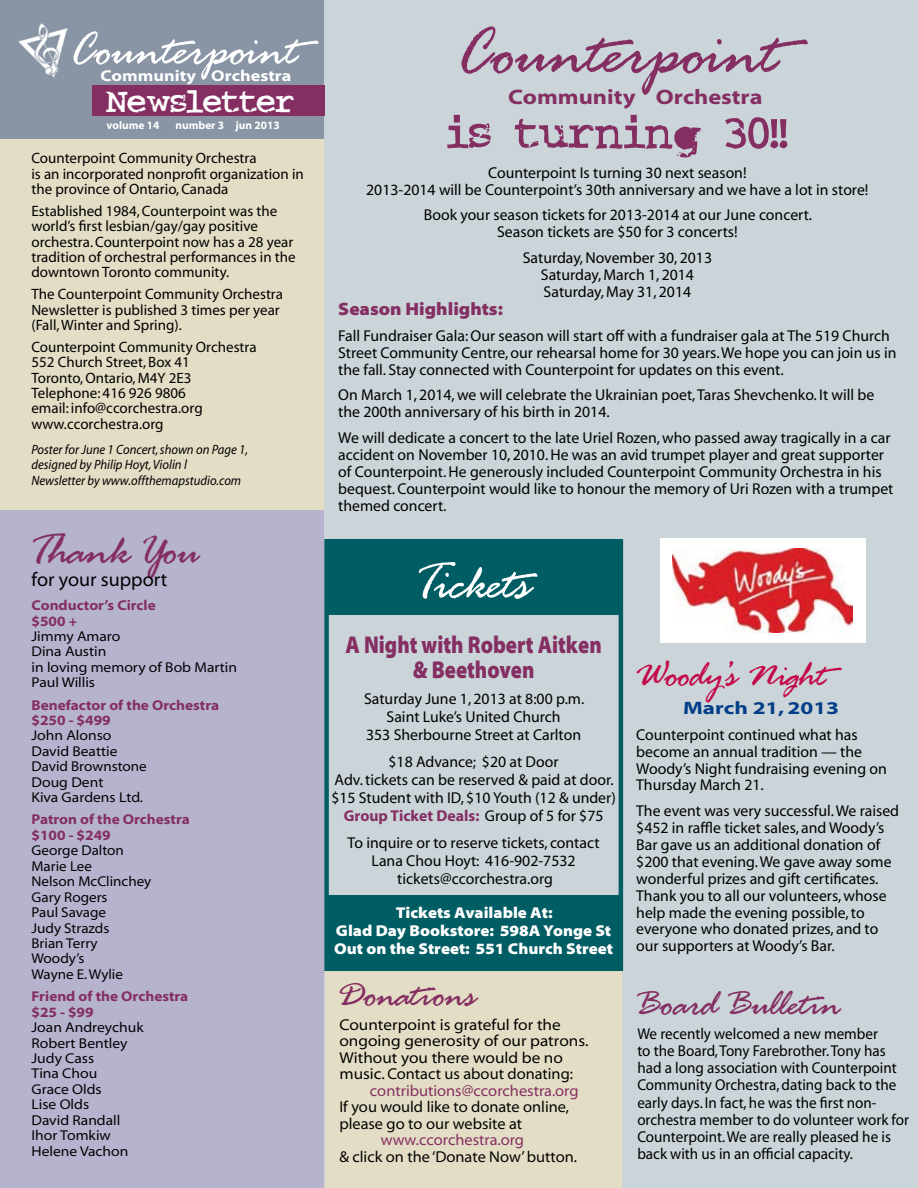
<style>
.page{position:relative;width:918px;height:1188px;background:#fff}
.page>*{position:absolute;margin:0;border:0;box-sizing:border-box;transform-origin:0 0}
.t1{font:72px "Rage Italic Plain";color:#842e62}
.t2{font:54px "Crud Font";color:#842e62}
.t3{font:54px "Rage Italic Plain";letter-spacing:-.015em;color:#fff}
.t4{font:51px "Rage Italic Plain";color:#fff}
.t5{font:45px "Rage Italic Plain";color:#842e62;scale:1.06 1}
.t6{font:39px "Rage Italic Plain";color:#842e62}
.t7{font:39px "Rage Italic Plain";color:#c4094a}
.t8{font:39px "Crud Font";color:#fff}
.t9{font:24.3px/25.5px "Myriad MM 830 700";color:#842e62;text-align:center;scale:.8 1}
.t10{font:21px "Myriad MM 700 700";color:#842e62;scale:1.08 1}
.t11{font:19.5px "Myriad MM 400 700";color:#000;scale:.94 1}
.t12{font:18px "Myriad MM 830 700";color:#842e62}
.t13{font:18px "Myriad MM 700 700";color:#023f88;scale:1.2 1}
.t14{font:15.75px/16.8px "Myriad MM 400 600";color:#000;text-align:center}
.t15{font:15.75px/17.1px "Myriad MM 400 600";color:#000;scale:.96 1}
.t16{font:15.75px/16.5px "Myriad MM 400 700";color:#000}
.t17{font:15.75px/16.5px "Myriad MM 400 700";color:#000;scale:.95 1}
.t18{font:15.75px/18px "Myriad MM 830 700";color:#fff;text-align:center}
.t19{font:15.75px "Myriad MM 400 700";color:#842e62;scale:.95 1}
.t20{font:15.75px "Myriad MM 700 600";color:#842e62}
.t21{font:15.75px "Myriad MM 700 700";color:#fff;scale:1.08 1}
.t22{font:15px/15.3px "Myriad MM 400 600";color:#000}
.t23{font:14.25px/15.5px "Myriad MM 400 700";color:#000}
.t24{font:14.25px/15.5px "Myriad MM 700 700";color:#842e62}
.t25{font:13.5px/15.8px "Myriad MM It 400 600";color:#000;scale:.94 1}
.t26{font:11.25px "Myriad MM 700 700";color:#fff;scale:.94 1}
.s1{font-family:"Myriad MM 400 600";color:#000}
</style>
<div class="page">
<div style="left:0;top:506px;width:326px;height:682px;background:#b5b3ce"></div>
<div style="left:0;top:136px;width:325px;height:374px;background:#e4ddc5"></div>
<div style="left:0;top:0;width:327px;height:138px;background:#8994a4"></div>
<div style="left:324px;top:0;width:594px;height:1188px;background:#cad4d9"></div>
<div style="left:92px;top:86px;width:232px;height:30px;background:#842e62"></div>
<img style="left:18px;top:23px;width:50px;height:54px">
<div style="left:660px;top:539px;width:206px;height:104px;background:#fff"></div>
<img style="left:673px;top:549px;width:179px;height:84px">
<div style="left:325px;top:970px;width:297px;height:218px;background:#e4ddc5"></div>
<div style="left:324px;top:539px;width:299px;height:432px;border:4px solid #005d63"></div>
<div style="left:326px;top:896px;width:295px;height:73px;background:#005d63"></div>
<div style="left:327px;top:542px;width:295px;height:73px;background:#005d63"></div>
<h3 class="t4" style="left:70px;top:19px;width:230px">Counterpoint</h3>
<p class="t21" style="left:101px;top:68px;width:178px">Community Orchestra</p>
<h3 class="t8" style="left:106px;top:80px;width:191px">Newsletter</h3>
<p class="t22" style="left:31px;top:151px;width:274px">Counterpoint Community Orchestra<br>is an incorporated nonprofit organization in the province of Ontario, Canada</p>
<p class="t22" style="left:31px;top:204px;width:266px">Established 1984, Counterpoint was the world’s first lesbian/gay/gay positive orchestra. Counterpoint now has a 28 year tradition of orchestral performances in the downtown Toronto community.</p>
<p class="t22" style="left:31px;top:287px;width:253px">The Counterpoint Community Orchestra<br>Newsletter is published 3 times per year (Fall, Winter and Spring).</p>
<p class="t22" style="left:31px;top:340px;width:227px">Counterpoint Community Orchestra<br>552 Church Street, Box 41<br>Toronto, Ontario, M4Y 2E3<br>Telephone: 416 926 9806<br>email: info@ccorchestra.org www.ccorchestra.org</p>
<p class="t25" style="left:31px;top:442px;width:232px">Poster for June 1 Concert, shown on Page 1, designed by Philip Hoyt, Violin l<br>Newsletter by www.offthemapstudio.com</p>
<p class="t26" style="left:107px;top:120px;width:58px">volume 14</p>
<p class="t26" style="left:175px;top:120px;width:113px">number 3 jun 2013</p>
<h3 class="t5" style="left:32px;top:523px;width:160px">Thank You</h3>
<p class="t11" style="left:32px;top:570px;width:146px">for your support</p>
<p class="t24" style="left:32px;top:598px;width:126px">Conductor’s Circle $500 +</p>
<p class="t23" style="left:32px;top:629px;width:207px">Jimmy Amaro<br>Dina Austin<br>in loving memory of Bob Martin<br>Paul Willis</p>
<p class="t24" style="left:32px;top:698px;width:189px">Benefactor of the Orchestra $250 - $499</p>
<p class="t23" style="left:32px;top:729px;width:117px">John Alonso<br>David Beattie<br>David Brownstone<br>Doug Dent<br>Kiva Gardens Ltd.</p>
<p class="t24" style="left:32px;top:813px;width:160px">Patron of the Orchestra $100 - $249</p>
<p class="t23" style="left:32px;top:844px;width:121px">George Dalton<br>Marie Lee<br>Nelson McClinchey<br>Gary Rogers<br>Paul Savage<br>Judy Strazds<br>Brian Terry<br>Woody’s<br>Wayne E. Wylie</p>
<p class="t24" style="left:32px;top:989px;width:158px">Friend of the Orchestra $25 - $99</p>
<p class="t23" style="left:32px;top:1020px;width:114px">Joan Andreychuk<br>Robert Bentley<br>Judy Cass<br>Tina Chou<br>Grace Olds<br>Lise Olds<br>David Randall<br>Ihor Tomkiw<br>Helene Vachon</p>
<h1 class="t1" style="left:456px;top:8px;width:324px">Counterpoint</h1>
<h3 class="t10" style="left:508px;top:87px;width:237px">Community Orchestra</h3>
<h2 class="t2" style="left:447px;top:104px;width:343px">is turning 30!!</h2>
<p class="t14" style="left:366px;top:165px;width:504px">Counterpoint Is turning 30 next season!<br>2013-2014 will be Counterpoint’s 30th anniversary and we have a lot in store!</p>
<p class="t14" style="left:424px;top:208px;width:390px">Book your season tickets for 2013-2014 at our June concert.<br>Season tickets are $50 for 3 concerts!</p>
<p class="t14" style="left:523px;top:250px;width:191px">Saturday, November 30, 2013<br>Saturday, March 1, 2014<br>Saturday, May 31, 2014</p>
<p class="t12" style="left:338px;top:300px;width:166px">Season Highlights:</p>
<p class="t14" style="left:338px;top:328px;width:560px;text-align:left">Fall Fundraiser Gala: Our season will start off with a fundraiser gala at The 519 Church<br>Street Community Centre, our rehearsal home for 30 years. We hope you can join us in the fall. Stay connected with Counterpoint for updates on this event.</p>
<p class="t14" style="left:338px;top:388px;width:538px;text-align:left">On March 1, 2014, we will celebrate the Ukrainian poet, Taras Shevchenko. It will be the 200th anniversary of his birth in 2014.</p>
<p class="t14" style="left:338px;top:430px;width:557px;text-align:left">We will dedicate a concert to the late Uriel Rozen, who passed away tragically in a car accident on November 10, 2010. He was an avid trumpet player and great supporter of Counterpoint. He generously included Counterpoint Community Orchestra in his bequest. Counterpoint would like to honour the memory of Uri Rozen with a trumpet themed concert.</p>
<h2 class="t3" style="left:417px;top:550px;width:115px">Tickets</h2>
<h3 class="t9" style="left:346px;top:633px;width:322px">A Night with Robert Aitken &amp; Beethoven</h3>
<p class="t14" style="left:364px;top:690px;width:222px;line-height:18px">Saturday June 1, 2013 at 8:00 p.m.<br>Saint Luke’s United Church<br>353 Sherbourne Street at Carlton</p>
<p class="t14" style="left:331px;top:753px;width:286px;line-height:18px">$18 Advance; $20 at Door<br>Adv. tickets can be reserved &amp; paid at door. $15 Student with ID, $10 Youth (12 &amp; under)</p>
<p class="t20" style="left:344px;top:808px;width:261px">Group Ticket Deals: <span class="s1">Group of 5 for $75</span></p>
<p class="t14" style="left:348px;top:834px;width:253px;line-height:18px">To inquire or to reserve tickets, contact<br>Lana Chou Hoyt: 416-902-7532 tickets@ccorchestra.org</p>
<p class="t18" style="left:334px;top:905px;width:280px">Tickets Available At:<br>Glad Day Bookstore: 598A Yonge St<br>Out on the Street: 551 Church Street</p>
<h3 class="t6" style="left:339px;top:971px;width:138px">Donations</h3>
<p class="t16" style="left:339px;top:1017px;width:251px">Counterpoint is grateful for the ongoing generosity of our patrons.<br>Without you there would be no music. Contact us about donating:</p>
<p class="t19" style="left:370px;top:1083px;width:221px">contributions@ccorchestra.org</p>
<p class="t17" style="left:339px;top:1099px;width:243px">If you would like to donate online, please go to our website at</p>
<p class="t19" style="left:381px;top:1132px;width:152px">www.ccorchestra.org</p>
<p class="t17" style="left:339px;top:1149px;width:252px">&amp; click on the ‘Donate Now’ button.</p>
<h3 class="t7" style="left:636px;top:651px;width:191px">Woody’s Night</h3>
<p class="t13" style="left:683px;top:699px;width:132px">March 21, 2013</p>
<p class="t14" style="left:636px;top:727px;width:252px;text-align:left">Counterpoint continued what has become an annual tradition — the<br>Woody’s Night fundraising evening on<br>Thursday March 21.</p>
<p class="t14" style="left:636px;top:804px;width:264px;text-align:left">The event was very successful. We raised $452 in raffle ticket sales, and Woody’s Bar gave us an additional donation of $200 that evening. We gave away some wonderful prizes and gift certificates.<br>Thank you to all our volunteers, whose help made the evening possible, to everyone who donated prizes, and to our supporters at Woody’s Bar.</p>
<h3 class="t6" style="left:637px;top:980px;width:206px">Board Bulletin</h3>
<p class="t15" style="left:637px;top:1026px;width:285px">We recently welcomed a new member<br>to the Board, Tony Farebrother. Tony has had a long association with Counterpoint Community Orchestra, dating back to the early days. In fact, he was the first non&shy;orchestra member to do volunteer work for Counterpoint. We are really pleased he is back with us in an official capacity.</p>
</div>
